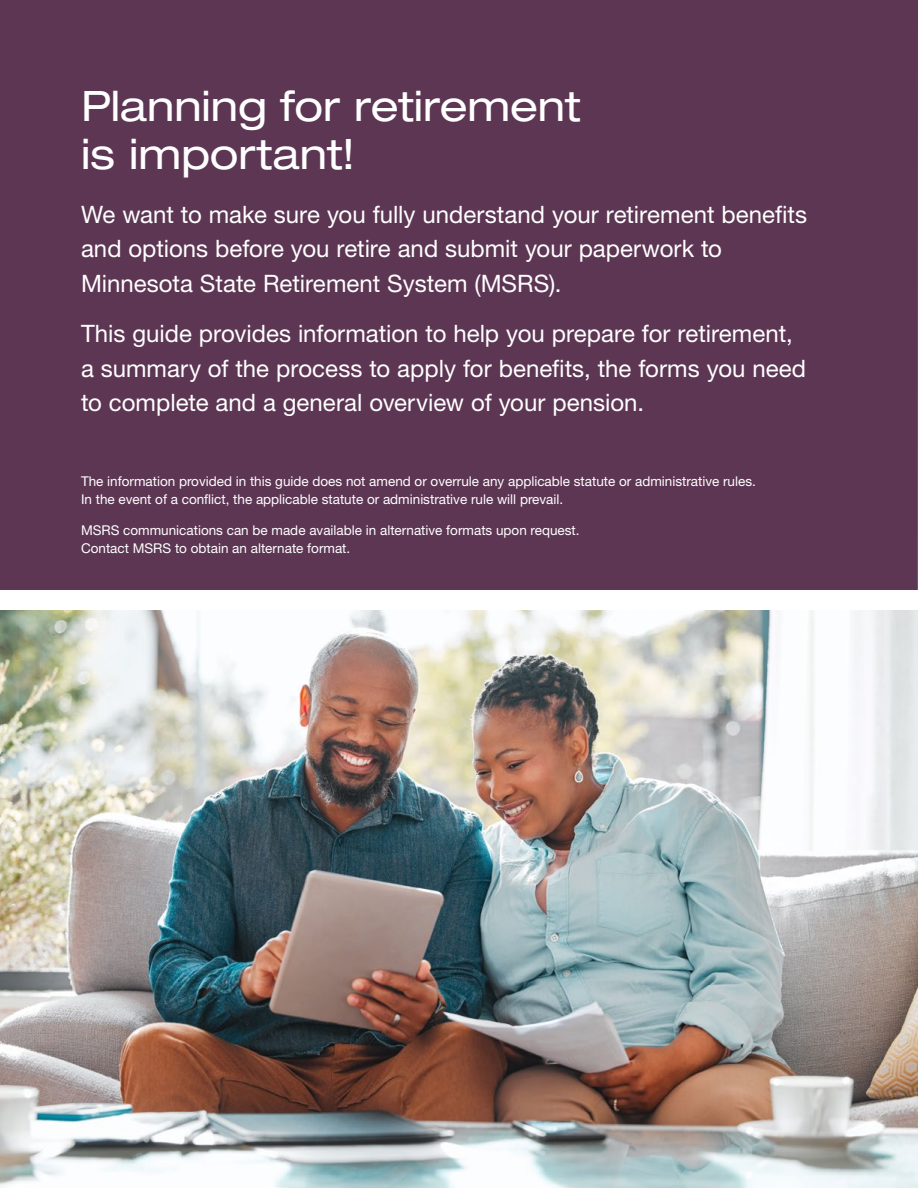
<style>
.page{position:relative;width:918px;height:1188px;background:#fff}
.page>*{position:absolute;margin:0;border:0;box-sizing:border-box;transform-origin:0 0}
.t1{font:expanded 42px/48px "Helvetica Neue LT Std";color:#fff}
.t2{font:24px/34.5px "Helvetica Neue LT Std";color:#fff}
.t3{font:13.5px/18px "Helvetica Neue LT Std";color:#fff}
</style>
<div class="page">
<img style="left:0;top:610px;width:918px;height:578px">
<div style="left:0;top:0;width:918px;height:590px;background:#5d3654"></div>
<p class="t1" style="left:81px;top:81px;width:501px">Planning for retirement is important!</p>
<p class="t2" style="left:81px;top:197px;width:728px">We want to make sure you fully understand your retirement benefits and options before you retire and submit your paperwork to<br>Minnesota State Retirement System (MSRS).</p>
<p class="t2" style="left:81px;top:316px;width:727px">This guide provides information to help you prepare for retirement, a summary of the process to apply for benefits, the forms you need to complete and a general overview of your pension.</p>
<p class="t3" style="left:81px;top:472px;width:676px">The information provided in this guide does not amend or overrule any applicable statute or administrative rules.<br>In the event of a conflict, the applicable statute or administrative rule will prevail.</p>
<p class="t3" style="left:81px;top:521px;width:500px">MSRS communications can be made available in alternative formats upon request.<br>Contact MSRS to obtain an alternate format.</p>
</div>
